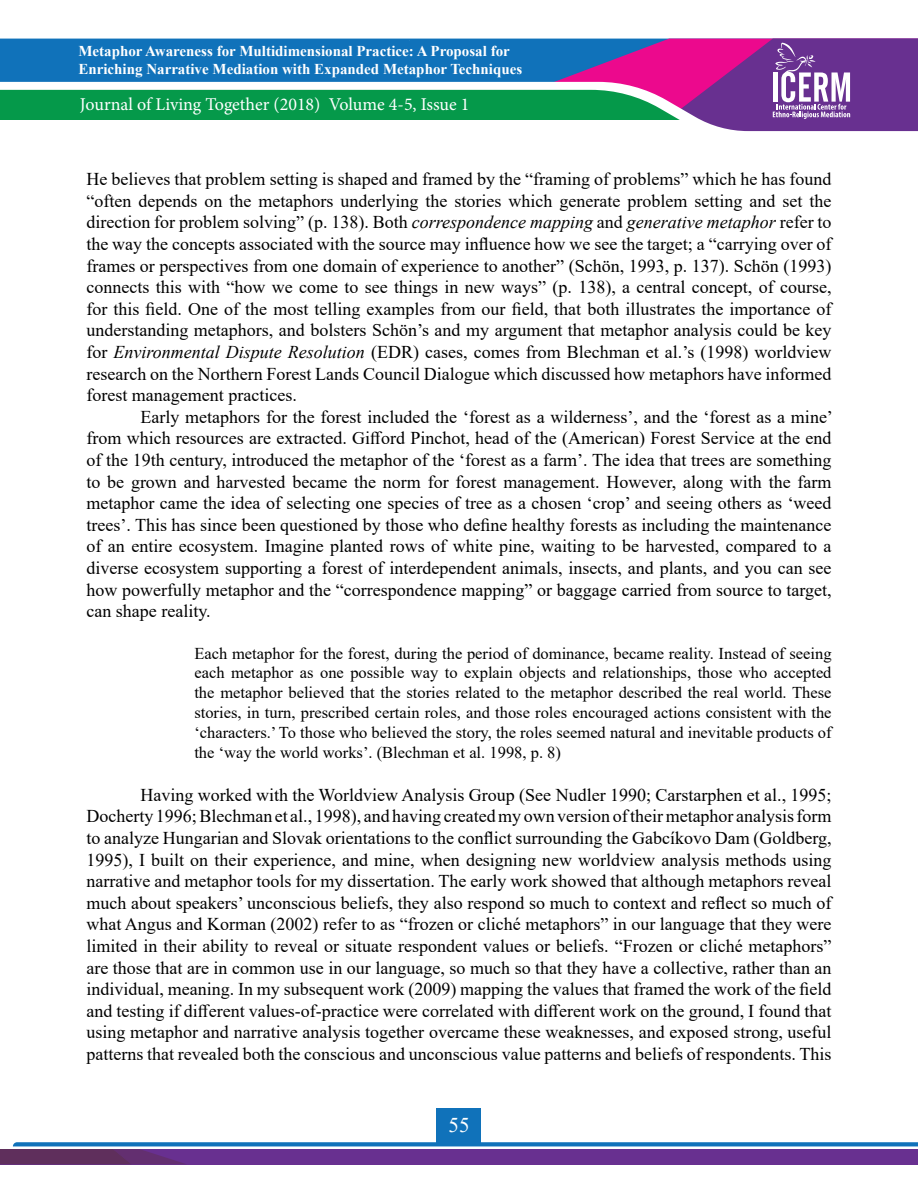
<style>
.page{position:relative;width:918px;height:1188px;background:#fff}
.page>*{position:absolute;margin:0;border:0;box-sizing:border-box;transform-origin:0 0}
.t1{font:21px "Times New Roman";color:#fff}
.t2{font:18px/21.6px "Times New Roman";color:#000;text-align:justify}
.t3{font:18px "Minion Pro";letter-spacing:-.005em;color:#fff}
.t4{font:16.5px/19.8px "Times New Roman";color:#000;text-align:justify}
.t5{font:700 15px/18px "Times New Roman";color:#fff}
.s1{font-style:italic}
</style>
<div class="page">
<div style="left:0;top:39px;width:539px;height:43px;background:#1072ba"></div>
<div style="left:0;top:89px;width:539px;height:31px;background:#05994a"></div>
<svg style="left:539px;top:39px;width:379px;height:93px;background:#88599e"></svg>
<div style="left:437px;top:1108px;width:44px;height:37px;background:#1072ba"></div>
<svg style="left:0;top:1142px;width:918px;height:22px;background:#6956a0"></svg>
<p class="t5" style="left:78px;top:41px;width:445px">Metaphor Awareness for Multidimensional Practice: A Proposal for<br>Enriching Narrative Mediation with Expanded Metaphor Techniques</p>
<p class="t3" style="left:80px;top:92px;width:391px">Journal of Living Together (2018) Volume 4-5, Issue 1</p>
<p class="t2" style="left:86px;top:168px;width:747px">He believes that problem setting is shaped and framed by the “framing of problems” which he has found “often depends on the metaphors underlying the stories which generate problem setting and set the direction for problem solving” (p. 138). Both <span class="s1">correspondence mapping</span> and <span class="s1">generative metaphor</span> refer to the way the concepts associated with the source may influence how we see the target; a “carrying over of frames or perspectives from one domain of experience to another” (Schön, 1993, p. 137). Schön (1993) connects this with “how we come to see things in new ways” (p. 138), a central concept, of course, for this field. One of the most telling examples from our field, that both illustrates the importance of understanding metaphors, and bolsters Schön’s and my argument that metaphor analysis could be key for <span class="s1">Environmental Dispute Resolution</span> (EDR) cases, comes from Blechman et al.’s (1998) worldview research on the Northern Forest Lands Council Dialogue which discussed how metaphors have informed forest management practices.</p>
<p class="t2" style="left:86px;top:405px;width:748px;text-indent:54px">Early metaphors for the forest included the ‘forest as a wilderness’, and the ‘forest as a mine’ from which resources are extracted. Gifford Pinchot, head of the (American) Forest Service at the end of the 19th century, introduced the metaphor of the ‘forest as a farm’. The idea that trees are something to be grown and harvested became the norm for forest management. However, along with the farm metaphor came the idea of selecting one species of tree as a chosen ‘crop’ and seeing others as ‘weed trees’. This has since been questioned by those who define healthy forests as including the maintenance of an entire ecosystem. Imagine planted rows of white pine, waiting to be harvested, compared to a diverse ecosystem supporting a forest of interdependent animals, insects, and plants, and you can see how powerfully metaphor and the “correspondence mapping” or baggage carried from source to target, can shape reality.</p>
<p class="t4" style="left:194px;top:643px;width:639px">Each metaphor for the forest, during the period of dominance, became reality. Instead of seeing each metaphor as one possible way to explain objects and relationships, those who accepted the metaphor believed that the stories related to the metaphor described the real world. These stories, in turn, prescribed certain roles, and those roles encouraged actions consistent with the ‘characters.’ To those who believed the story, the roles seemed natural and inevitable products of the ‘way the world works’. (Blechman et al. 1998, p. 8)</p>
<p class="t2" style="left:86px;top:783px;width:747px;text-indent:54px">Having worked with the Worldview Analysis Group (See Nudler 1990; Carstarphen et al., 1995; Docherty 1996; Blechman et al., 1998), and having created my own version of their metaphor analysis form to analyze Hungarian and Slovak orientations to the conflict surrounding the Gabcíkovo Dam (Goldberg, 1995), I built on their experience, and mine, when designing new worldview analysis methods using narrative and metaphor tools for my dissertation. The early work showed that although metaphors reveal much about speakers’ unconscious beliefs, they also respond so much to context and reflect so much of what Angus and Korman (2002) refer to as “frozen or cliché metaphors” in our language that they were limited in their ability to reveal or situate respondent values or beliefs. “Frozen or cliché metaphors” are those that are in common use in our language, so much so that they have a collective, rather than an individual, meaning. In my subsequent work (2009) mapping the values that framed the work of the field and testing if different values-of-practice were correlated with different work on the ground, I found that using metaphor and narrative analysis together overcame these weaknesses, and exposed strong, useful patterns that revealed both the conscious and unconscious value patterns and beliefs of respondents. This</p>
<p class="t1" style="left:448px;top:1110px;width:22px">55</p>
</div>
